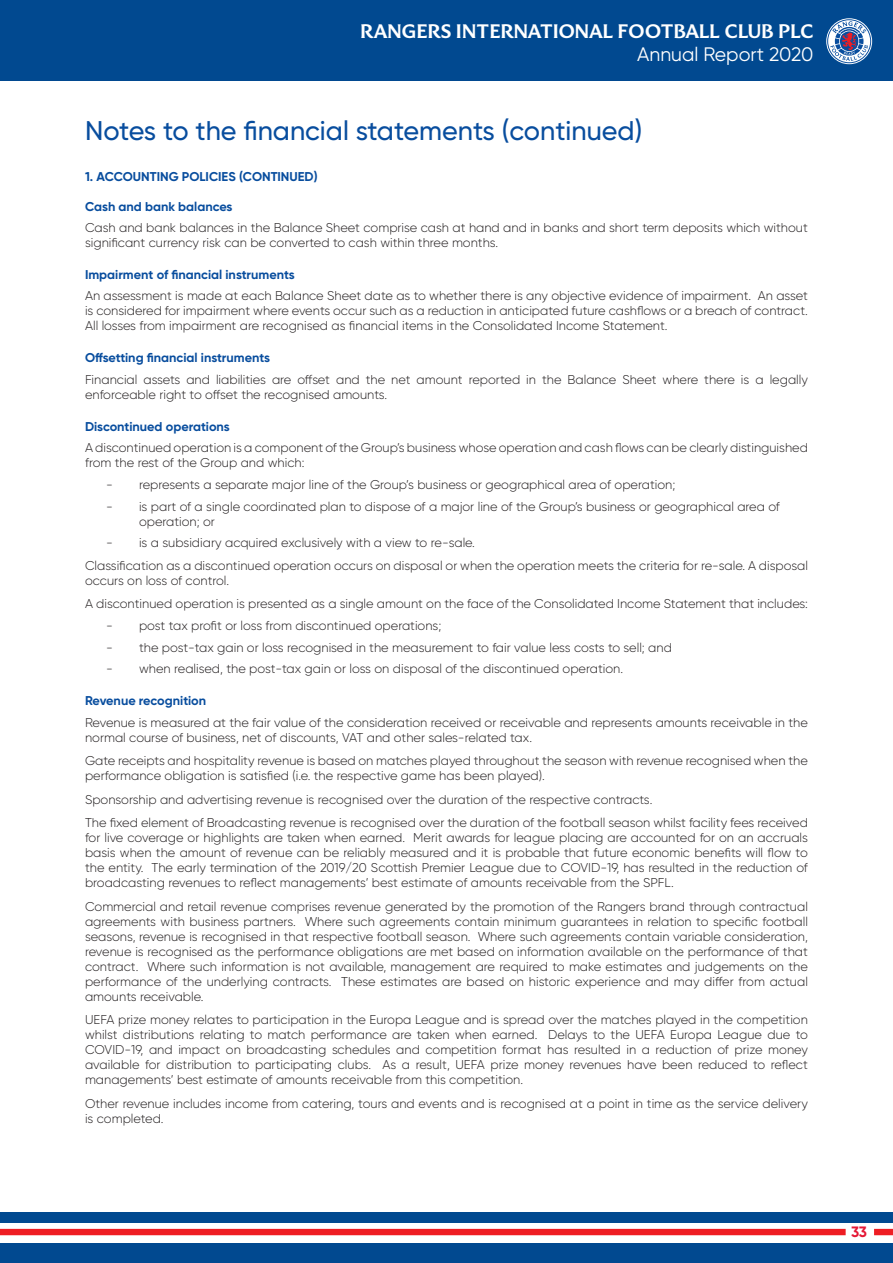
<style>
.page{position:relative;width:893px;height:1263px;background:#fff}
.page>*{position:absolute;margin:0;border:0;box-sizing:border-box;transform-origin:0 0}
.t1{font:500 27px "Gilroy";color:#084d9e}
.t2{font:19.5px "Rangers FC Display";letter-spacing:-.03em;color:#fff}
.t3{font:19.5px "Gilroy";color:#fff}
.t4{font:700 15px "Gilroy";color:#e51836}
.t5{font:300 12.75px/15px "Gilroy";color:#231f20}
.t6{font:700 12.75px "Gilroy";color:#084d9e}
</style>
<div class="page">
<div style="left:0;top:1243px;width:893px;height:20px;background:#014990"></div>
<div style="left:0;top:1212px;width:893px;height:10px;background:#014990"></div>
<div style="left:874px;top:1229px;width:19px;height:6px;background:#ee1d23"></div>
<div style="left:0;top:1229px;width:846px;height:6px;background:#ee1d23"></div>
<div style="left:0;top:0;width:893px;height:81px;background:#014990"></div>
<svg style="left:827px;top:19px;width:44px;height:44px"></svg>
<h2 class="t2" style="left:360px;top:22px;width:455px">RANGERS INTERNATIONAL FOOTBALL CLUB PLC</h2>
<h2 class="t3" style="left:637px;top:43px;width:178px">Annual Report 2020</h2>
<h1 class="t1" style="left:85px;top:114px;width:559px">Notes to the financial statements (continued)</h1>
<p class="t6" style="left:85px;top:168px;width:234px">1. ACCOUNTING POLICIES (CONTINUED)</p>
<p class="t6" style="left:85px;top:198px;width:149px">Cash and bank balances</p>
<p class="t5" style="left:85px;top:220px;width:724px">Cash and bank balances in the Balance Sheet comprise cash at hand and in banks and short term deposits which without significant currency risk can be converted to cash within three months.</p>
<p class="t6" style="left:85px;top:267px;width:211px">Impairment of financial instruments</p>
<p class="t5" style="left:85px;top:288px;width:724px;text-align:justify">An assessment is made at each Balance Sheet date as to whether there is any objective evidence of impairment. An asset is considered for impairment where events occur such as a reduction in anticipated future cashflows or a breach of contract.<br>All losses from impairment are recognised as financial items in the Consolidated Income Statement.</p>
<p class="t6" style="left:85px;top:350px;width:187px">Offsetting financial instruments</p>
<p class="t5" style="left:85px;top:372px;width:724px">Financial assets and liabilities are offset and the net amount reported in the Balance Sheet where there is a legally enforceable right to offset the recognised amounts.</p>
<p class="t6" style="left:85px;top:418px;width:146px">Discontinued operations</p>
<p class="t5" style="left:85px;top:440px;width:724px">A discontinued operation is a component of the Group’s business whose operation and cash flows can be clearly distinguished from the rest of the Group and which:</p>
<p class="t5" style="left:106px;top:477px;width:571px">- represents a separate major line of the Group’s business or geographical area of operation;</p>
<p class="t5" style="left:139px;top:498px;width:642px;text-indent:-33px">- is part of a single coordinated plan to dispose of a major line of the Group’s business or geographical area of operation; or</p>
<p class="t5" style="left:85px;top:531px;width:724px;line-height:22.8px;text-indent:21px">- is a subsidiary acquired exclusively with a view to re-sale.<br>Classification as a discontinued operation occurs on disposal or when the operation meets the criteria for re-sale. A disposal</p>
<p class="t5" style="left:85px;top:568px;width:724px;line-height:23.5px">occurs on loss of control.<br>A discontinued operation is presented as a single amount on the face of the Consolidated Income Statement that includes:</p>
<p class="t5" style="left:106px;top:618px;width:337px">- post tax profit or loss from discontinued operations;</p>
<p class="t5" style="left:106px;top:640px;width:567px">- the post-tax gain or loss recognised in the measurement to fair value less costs to sell; and</p>
<p class="t5" style="left:106px;top:661px;width:519px">- when realised, the post-tax gain or loss on disposal of the discontinued operation.</p>
<p class="t6" style="left:85px;top:692px;width:123px">Revenue recognition</p>
<p class="t5" style="left:85px;top:714px;width:724px">Revenue is measured at the fair value of the consideration received or receivable and represents amounts receivable in the normal course of business, net of discounts, VAT and other sales-related tax.</p>
<p class="t5" style="left:85px;top:753px;width:724px">Gate receipts and hospitality revenue is based on matches played throughout the season with revenue recognised when the performance obligation is satisfied (i.e. the respective game has been played).</p>
<p class="t5" style="left:85px;top:787px;width:724px;line-height:23.5px">Sponsorship and advertising revenue is recognised over the duration of the respective contracts.<br>The fixed element of Broadcasting revenue is recognised over the duration of the football season whilst facility fees received</p>
<p class="t5" style="left:85px;top:830px;width:724px;text-align:justify">for live coverage or highlights are taken when earned. Merit awards for league placing are accounted for on an accruals basis when the amount of revenue can be reliably measured and it is probable that future economic benefits will flow to the entity. The early termination of the 2019/20 Scottish Premier League due to COVID-19, has resulted in the reduction of broadcasting revenues to reflect managements’ best estimate of amounts receivable from the SPFL.</p>
<p class="t5" style="left:85px;top:898px;width:724px;text-align:justify">Commercial and retail revenue comprises revenue generated by the promotion of the Rangers brand through contractual agreements with business partners. Where such agreements contain minimum guarantees in relation to specific football seasons, revenue is recognised in that respective football season. Where such agreements contain variable consideration, revenue is recognised as the performance obligations are met based on information available on the performance of that contract. Where such information is not available, management are required to make estimates and judgements on the performance of the underlying contracts. These estimates are based on historic experience and may differ from actual amounts receivable.</p>
<p class="t5" style="left:85px;top:1012px;width:724px;text-align:justify">UEFA prize money relates to participation in the Europa League and is spread over the matches played in the competition whilst distributions relating to match performance are taken when earned. Delays to the UEFA Europa League due to COVID-19, and impact on broadcasting schedules and competition format has resulted in a reduction of prize money available for distribution to participating clubs. As a result, UEFA prize money revenues have been reduced to reflect managements’ best estimate of amounts receivable from this competition.</p>
<p class="t5" style="left:85px;top:1095px;width:724px">Other revenue includes income from catering, tours and events and is recognised at a point in time as the service delivery is completed.</p>
<p class="t4" style="left:851px;top:1222px;width:18px">33</p>
</div>
